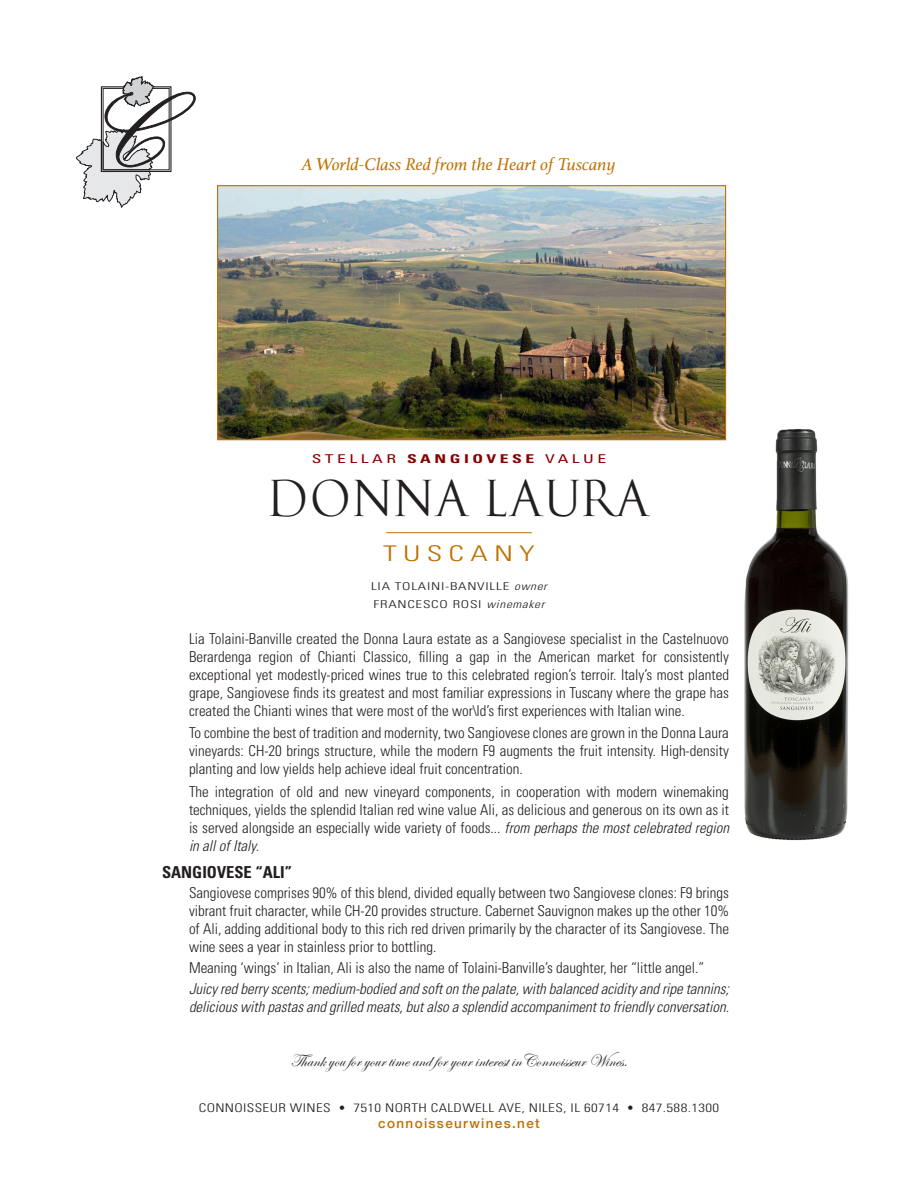
<style>
.page{position:relative;width:918px;height:1188px;background:#fff}
.page>*{position:absolute;margin:0;border:0;box-sizing:border-box;transform-origin:0 0}
.t1{font:49.5px "Cresci";color:#231f20}
.t2{font:300 condensed 21.6px "Univers";letter-spacing:.2em;color:#bd7200;scale:1.44 1}
.Winenameprice{font:18px "Edwardian Script ITC";color:#231f20}
.t3{font:italic 18px "Athelas";color:#bd7200}
.t4{font:700 condensed 16.5px "Univers";color:#231f20}
.Text_Reg{font:300 condensed 15px/18px "Univers";color:#231f20;text-align:justify}
.Text_Reg-2{font:italic 300 condensed 15px/18px "Univers";color:#231f20}
.t5{font:500 13.5px "Helvetica Neue";letter-spacing:.1em;color:#bd7200}
.t6{font:condensed 12.15px "Univers";letter-spacing:.2em;color:#800;scale:1.44 1}
.t7{font:300 condensed 12px "Univers";letter-spacing:.025em;color:#231f20;scale:1.25 1}
.t8{font:300 condensed 10.8px "Univers";letter-spacing:.05em;color:#231f20;scale:1.39 1}
.s1{font-weight:700}
.s2{font-style:italic}
</style>
<div class="page">
<hr style="left:386px;top:532px;width:146px;height:1px;background:#bd7200">
<svg style="left:76px;top:76px;width:119px;height:131px"></svg>
<img style="left:744px;top:429px;width:105px;height:412px">
<img style="left:219px;top:187px;width:505px;height:251px">
<div style="left:217px;top:185px;width:509px;height:255px;border:1px solid #bd7200"></div>
<p class="t3" style="left:302px;top:150px;width:315px">A World-Class Red from the Heart of Tuscany</p>
<p class="t6" style="left:312px;top:451px;width:206px">STELLAR <span class="s1">SANGIOVESE</span> VALUE</p>
<p class="t1" style="left:268px;top:470px;width:384px">DONNA LAURA</p>
<p class="t2" style="left:383px;top:540px;width:107px">TUSCANY</p>
<p class="t8" style="left:371px;top:580px;width:128px">LIA TOLAINI-BANVILLE <span class="s2">owner</span></p>
<p class="t8" style="left:374px;top:598px;width:125px">FRANCESCO ROSI <span class="s2">winemaker</span></p>
<p class="Text_Reg" style="left:189px;top:630px;width:542px">Lia Tolaini-Banville created the Donna Laura estate as a Sangiovese specialist in the Castelnuovo Berardenga region of Chianti Classico, filling a gap in the American market for consistently exceptional yet modestly-priced wines true to this celebrated region’s terroir. Italy’s most planted grape, Sangiovese finds its greatest and most familiar expressions in Tuscany where the grape has created the Chianti wines that were most of the wor\ld’s first experiences with Italian wine.</p>
<p class="Text_Reg" style="left:189px;top:724px;width:541px">To combine the best of tradition and modernity, two Sangiovese clones are grown in the Donna Laura vineyards: CH-20 brings structure, while the modern F9 augments the fruit intensity. High-density planting and low yields help achieve ideal fruit concentration.</p>
<p class="Text_Reg" style="left:189px;top:782px;width:542px">The integration of old and new vineyard components, in cooperation with modern winemaking techniques, yields the splendid Italian red wine value Ali, as delicious and generous on its own as it is served alongside an especially wide variety of foods... <span class="s2">from perhaps the most celebrated region in all of Italy.</span></p>
<p class="t4" style="left:162px;top:862px;width:132px">SANGIOVESE “ALI”</p>
<p class="Text_Reg" style="left:189px;top:884px;width:542px">Sangiovese comprises 90% of this blend, divided equally between two Sangiovese clones: F9 brings vibrant fruit character, while CH-20 provides structure. Cabernet Sauvignon makes up the other 10% of Ali, adding additional body to this rich red driven primarily by the character of its Sangiovese. The wine sees a year in stainless prior to bottling.</p>
<p class="Text_Reg" style="left:189px;top:959px;width:517px">Meaning ‘wings’ in Italian, Ali is also the name of Tolaini-Banville’s daughter, her “little angel.”</p>
<p class="Text_Reg-2" style="left:189px;top:980px;width:542px">Juicy red berry scents; medium-bodied and soft on the palate, with balanced acidity and ripe tannins; delicious with pastas and grilled meats, but also a splendid accompaniment to friendly conversation.</p>
<p class="Winenameprice" style="left:291px;top:1051px;width:338px">Thank you for your time and for your interest inConnoisseur Wines.</p>
<p class="t7" style="left:199px;top:1101px;width:418px">CONNOISSEUR WINES • 7510 NORTH CALDWELL AVE, NILES, IL 60714 • 847.588.1300</p>
<p class="t5" style="left:378px;top:1113px;width:163px">connoisseurwines.net</p>
</div>
